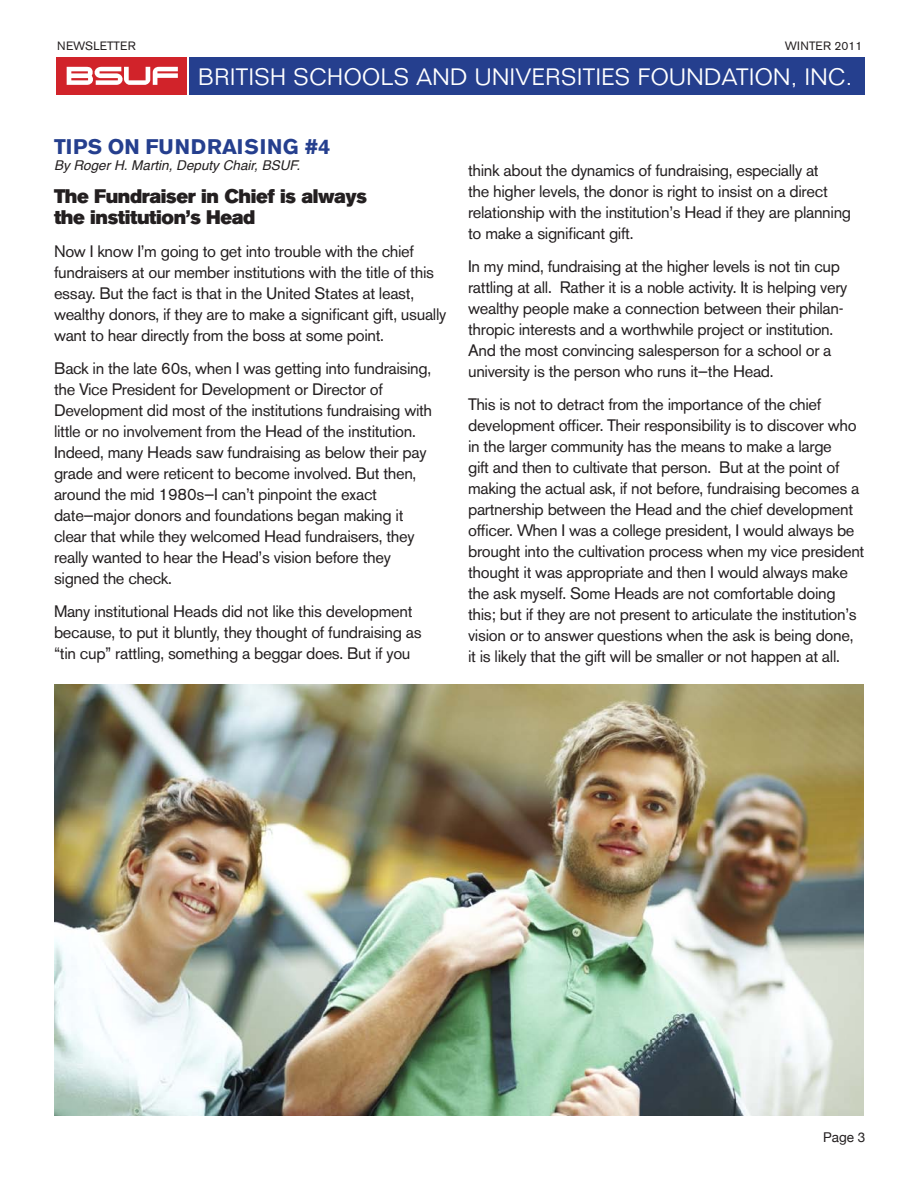
<style>
.page{position:relative;width:918px;height:1188px;background:#fff}
.page>*{position:absolute;margin:0;border:0;box-sizing:border-box;transform-origin:0 0}
.t1{font:300 23.25px "Folio";letter-spacing:.02em;color:#fff}
.t2{font:700 21px "Akzidenz Grotesk BE";letter-spacing:.02em;color:#253f8e}
.t3{font:19.5px/21px "Akzidenz Grotesk BE Super";letter-spacing:-.02em;color:#231f20}
.t4{font:16.5px/21px "Akzidenz Grotesk BE";letter-spacing:-.02em;color:#231f20}
.t5{font:italic 13.5px "Helvetica";color:#231f20}
.t6{font:13.5px "Helvetica Neue";color:#231f20}
.t7{font:12px "Akzidenz Grotesk BE";color:#231f20}
</style>
<div class="page">
<div style="left:189px;top:57px;width:676px;height:37px;background:#253f8e"></div>
<div style="left:56px;top:57px;width:130px;height:37px;background:#d1232a"></div>
<svg style="left:67px;top:67px;width:111px;height:18px"></svg>
<img style="left:55px;top:685px;width:808px;height:430px">
<p class="t7" style="left:57px;top:39px;width:80px">NEWSLETTER</p>
<p class="t7" style="left:785px;top:39px;width:79px">WINTER 2011</p>
<h1 class="t1" style="left:198px;top:63px;width:656px">BRITISH SCHOOLS AND UNIVERSITIES FOUNDATION, INC.</h1>
<p class="t2" style="left:54px;top:135px;width:278px">TIPS ON FUNDRAISING #4</p>
<p class="t5" style="left:54px;top:155px;width:248px">By Roger H. Martin, Deputy Chair, BSUF.</p>
<p class="t3" style="left:54px;top:186px;width:315px">The Fundraiser in Chief is always the institution’s Head</p>
<p class="t4" style="left:54px;top:241px;width:394px">Now I know I’m going to get into trouble with the chief fundraisers at our member institutions with the title of this essay. But the fact is that in the United States at least, wealthy donors, if they are to make a significant gift, usually want to hear directly from the boss at some point.</p>
<p class="t4" style="left:54px;top:358px;width:380px">Back in the late 60s, when I was getting into fundraising, the Vice President for Development or Director of Development did most of the institutions fundraising with little or no involvement from the Head of the institution.<br>Indeed, many Heads saw fundraising as below their pay grade and were reticent to become involved. But then, around the mid 1980s—I can’t pinpoint the exact date—major donors and foundations began making it clear that while they welcomed Head fundraisers, they really wanted to hear the Head’s vision before they signed the check.</p>
<p class="t4" style="left:54px;top:601px;width:369px">Many institutional Heads did not like this development because, to put it bluntly, they thought of fundraising as “tin cup” rattling, something a beggar does. But if you</p>
<p class="t4" style="left:468px;top:160px;width:385px">think about the dynamics of fundraising, especially at<br>the higher levels, the donor is right to insist on a direct relationship with the institution’s Head if they are planning to make a significant gift.</p>
<p class="t4" style="left:468px;top:256px;width:381px">In my mind, fundraising at the higher levels is not tin cup rattling at all. Rather it is a noble activity. It is helping very wealthy people make a connection between their philan&shy;thropic interests and a worthwhile project or institution.<br>And the most convincing salesperson for a school or a university is the person who runs it—the Head.</p>
<p class="t4" style="left:468px;top:394px;width:398px">This is not to detract from the importance of the chief development officer. Their responsibility is to discover who in the larger community has the means to make a large<br>gift and then to cultivate that person. But at the point of making the actual ask, if not before, fundraising becomes a partnership between the Head and the chief development officer. When I was a college president, I would always be brought into the cultivation process when my vice president thought it was appropriate and then I would always make the ask myself. Some Heads are not comfortable doing this; but if they are not present to articulate the institution’s vision or to answer questions when the ask is being done, it is likely that the gift will be smaller or not happen at all.</p>
<p class="t6" style="left:823px;top:1129px;width:44px">Page 3</p>
</div>
